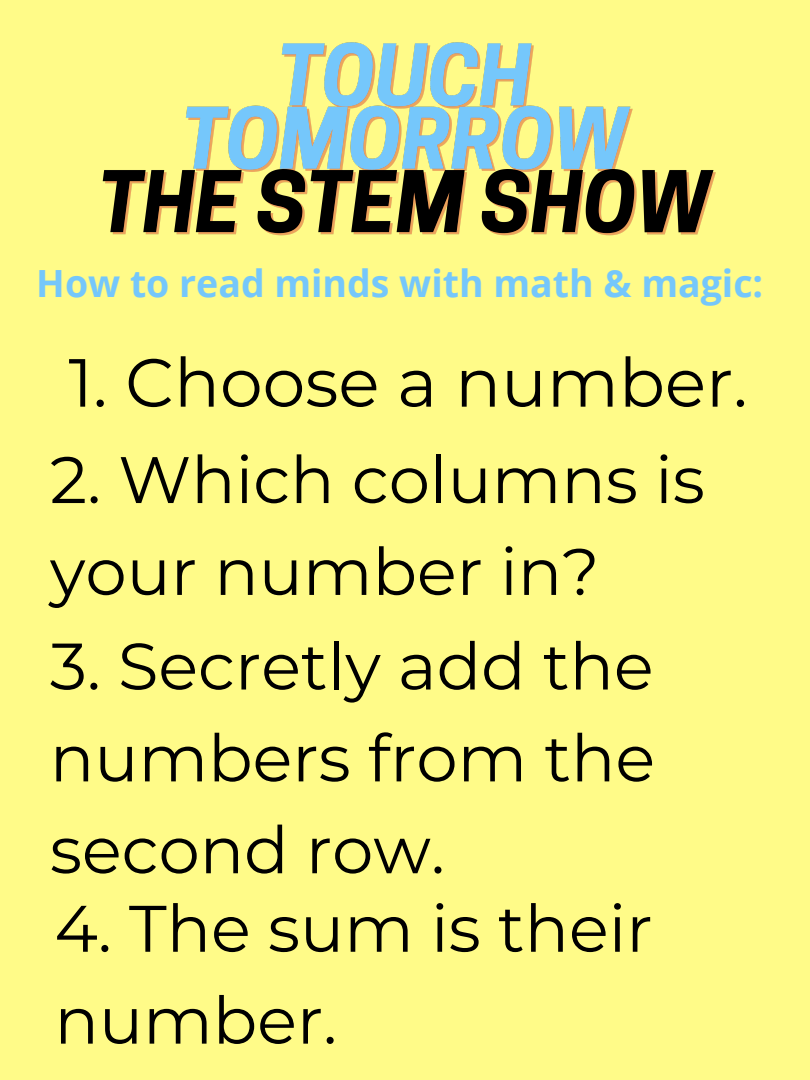
<style>
.page{position:relative;width:810px;height:1080px;background:#fffb88}
.page>*{position:absolute;margin:0;border:0;box-sizing:border-box;transform-origin:0 0}
.t1{font:67.94px "Montserrat";color:#000}
.t2{font:65.62px/91.9px "Montserrat";color:#000}
.t3{font:700 37.5px "Open Sans";color:#75c7fb}
</style>
<div class="page">
<img style="left:102px;top:43px;width:614px;height:193px">
<p class="t3" style="left:36px;top:257px;width:729px">How to read minds with math &amp; magic:</p>
<p class="t1" style="left:68px;top:341px;width:681px">1. Choose a number.</p>
<p class="t2" style="left:50px;top:434px;width:656px">2. Which columns is your number in?</p>
<p class="t2" style="left:50px;top:620px;width:607px;text-align:justify">3. Secretly add the numbers from the second row.</p>
<p class="t2" style="left:54px;top:882px;width:600px">4. The sum is their number.</p>
</div>
